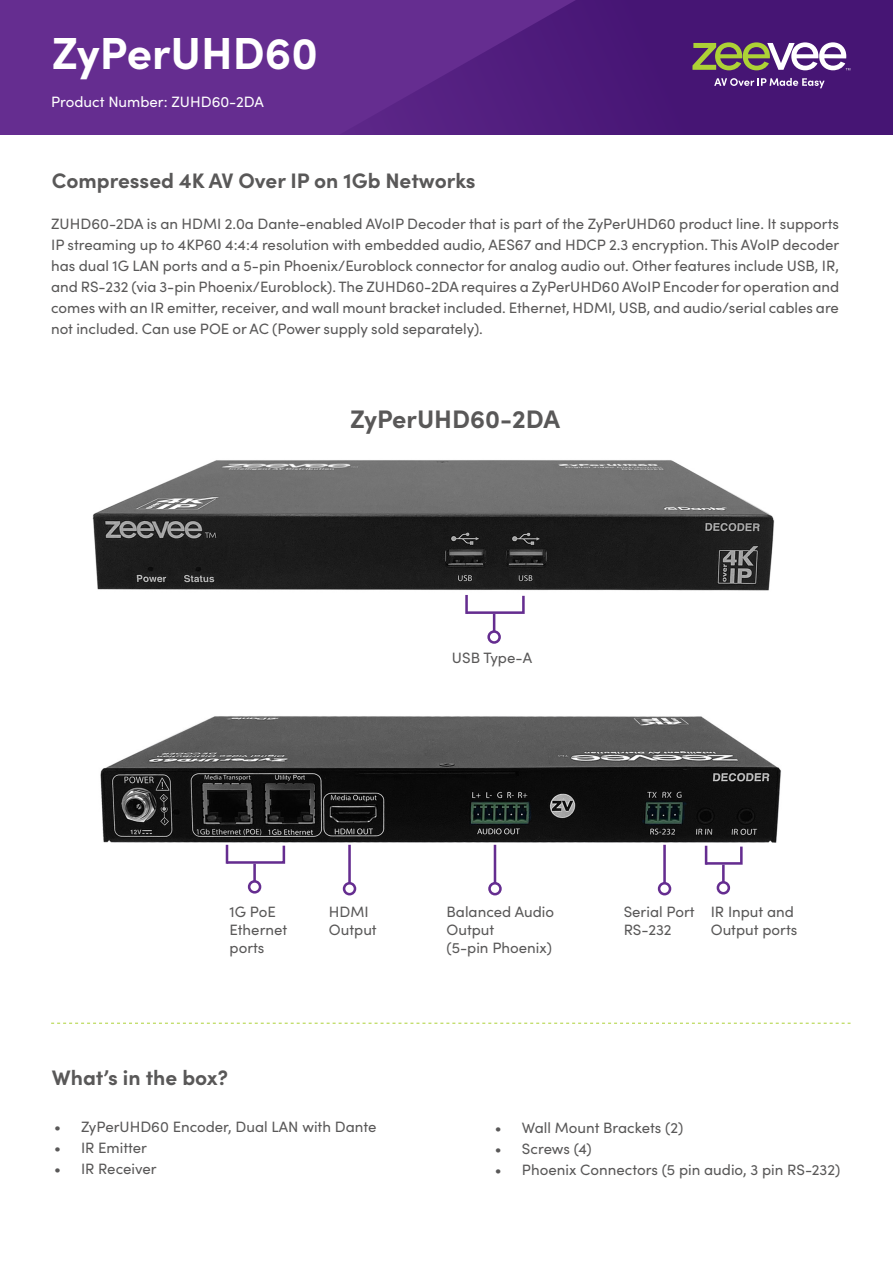
<style>
.page{position:relative;width:893px;height:1263px;background:#fff}
.page>*{position:absolute;margin:0;border:0;box-sizing:border-box;transform-origin:0 0}
.t1{font:700 45px "Sofia Pro";color:#fff}
.t2{font:700 25.35px "Sofia Pro";color:#595858}
.t3{font:700 21px "Sofia Pro";color:#595858}
.t4{font:15px/18px "Sofia Pro";color:#595858}
.t5{font:15px "Sofia Pro";color:#fff}
</style>
<div class="page">
<div style="left:0;top:0;width:328px;height:135px;background:#652d90"></div>
<svg style="left:328px;top:0;width:565px;height:135px;background:#501d7d"></svg>
<svg style="left:714px;top:78px;width:111px;height:10px"></svg>
<svg style="left:692px;top:42px;width:158px;height:28px"></svg>
<img style="left:92px;top:460px;width:683px;height:131px">
<img style="left:100px;top:716px;width:681px;height:145px">
<svg style="left:51px;top:1023px;width:799px;height:1px"></svg>
<svg style="left:703px;top:844px;width:41px;height:21px"></svg>
<hr style="left:722px;top:865px;width:3px;height:17px;background:#652d90">
<div style="left:717px;top:881px;width:13px;height:13px;border:3px solid #652d90;border-radius:50%"></div>
<svg style="left:465px;top:595px;width:60px;height:35px"></svg>
<div style="left:487px;top:630px;width:14px;height:14px;border:3px solid #652d90;border-radius:50%"></div>
<hr style="left:348px;top:845px;width:3px;height:38px;background:#652d90">
<div style="left:343px;top:882px;width:13px;height:13px;border:3px solid #652d90;border-radius:50%"></div>
<svg style="left:225px;top:843px;width:61px;height:21px"></svg>
<hr style="left:253px;top:864px;width:3px;height:17px;background:#652d90">
<div style="left:248px;top:880px;width:13px;height:13px;border:3px solid #652d90;border-radius:50%"></div>
<hr style="left:494px;top:845px;width:2px;height:38px;background:#652d90">
<div style="left:488px;top:882px;width:14px;height:13px;border:3px solid #652d90;border-radius:50%"></div>
<hr style="left:663px;top:845px;width:3px;height:38px;background:#652d90">
<div style="left:658px;top:882px;width:13px;height:13px;border:3px solid #652d90;border-radius:50%"></div>
<h1 class="t1" style="left:52px;top:18px;width:268px">ZyPerUHD60</h1>
<p class="t5" style="left:51px;top:91px;width:214px">Product Number: ZUHD60-2DA</p>
<h3 class="t3" style="left:52px;top:164px;width:425px">Compressed 4K AV Over IP on 1Gb Networks</h3>
<p class="t4" style="left:51px;top:212px;width:790px;line-height:21px;text-align:justify">ZUHD60-2DA is an HDMI 2.0a Dante-enabled AVoIP Decoder that is part of the ZyPerUHD60 product line. It supports IP streaming up to 4KP60 4:4:4 resolution with embedded audio, AES67 and HDCP 2.3 encryption. This AVoIP decoder has dual 1G LAN ports and a 5-pin Phoenix/Euroblock connector for analog audio out. Other features include USB, IR, and RS-232 (via 3-pin Phoenix/Euroblock). The ZUHD60-2DA requires a ZyPerUHD60 AVoIP Encoder for operation and comes with an IR emitter, receiver, and wall mount bracket included. Ethernet, HDMI, USB, and audio/serial cables are not included. Can use POE or AC (Power supply sold separately).</p>
<h2 class="t2" style="left:350px;top:399px;width:212px">ZyPerUHD60-2DA</h2>
<p class="t4" style="left:452px;top:648px;width:82px">USB Type-A</p>
<p class="t4" style="left:230px;top:901px;width:59px">1G PoE<br>Ethernet ports</p>
<p class="t4" style="left:329px;top:901px;width:49px">HDMI<br>Output</p>
<p class="t4" style="left:446px;top:901px;width:109px">Balanced Audio<br>Output<br>(5-pin Phoenix)</p>
<p class="t4" style="left:624px;top:901px;width:72px">Serial Port<br>RS-232</p>
<p class="t4" style="left:711px;top:901px;width:88px">IR Input and<br>Output ports</p>
<h3 class="t3" style="left:52px;top:1061px;width:178px">What’s in the box?</h3>
<p class="t4" style="left:54px;top:1117px;width:324px">• ZyPerUHD60 Encoder, Dual LAN with Dante</p>
<p class="t4" style="left:54px;top:1138px;width:95px">• IR Emitter</p>
<p class="t4" style="left:54px;top:1159px;width:104px">• IR Receiver</p>
<p class="t4" style="left:495px;top:1117px;width:190px">• Wall Mount Brackets (2)</p>
<p class="t4" style="left:495px;top:1138px;width:98px">• Screws (4)</p>
<p class="t4" style="left:495px;top:1159px;width:347px">• Phoenix Connectors (5 pin audio, 3 pin RS-232)</p>
</div>
